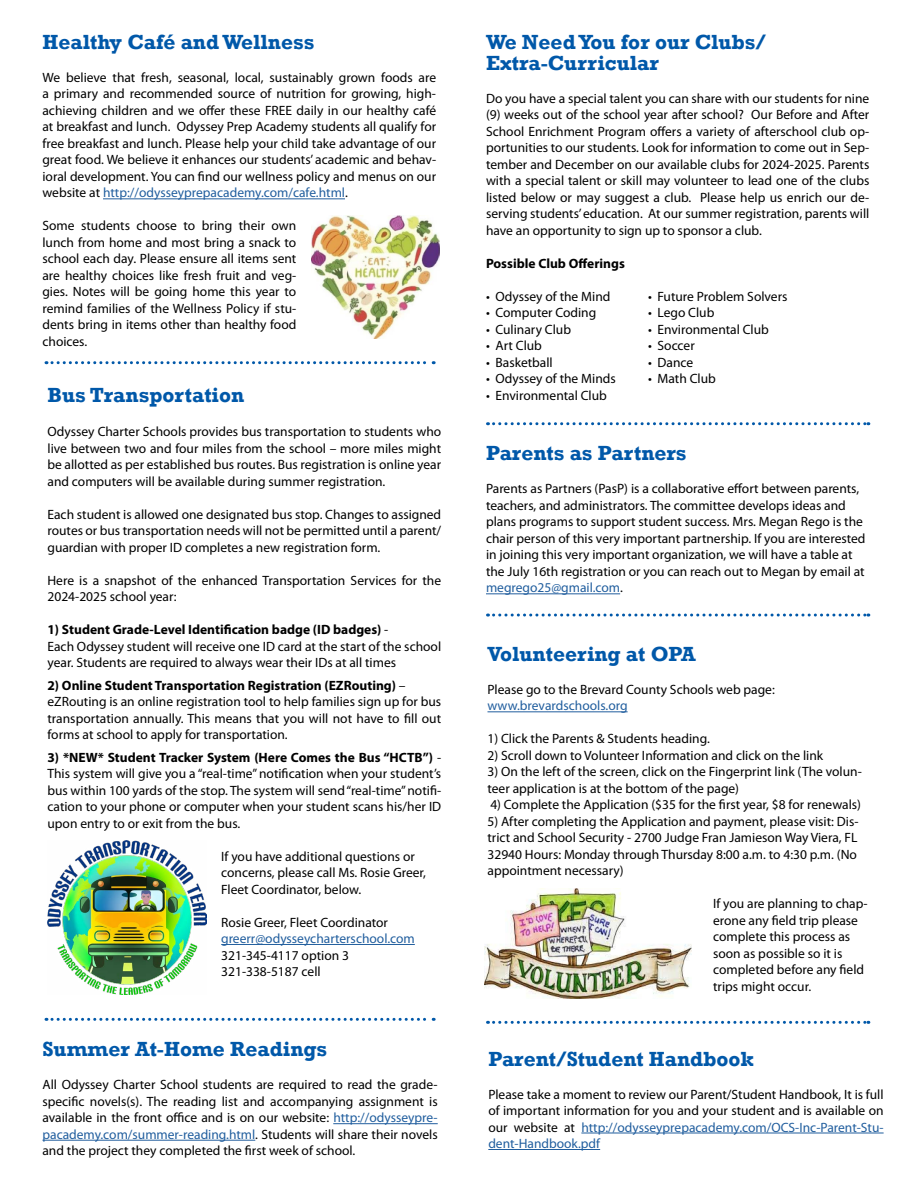
<style>
.page{position:relative;width:918px;height:1188px;background:#fff}
.page>*{position:absolute;margin:0;border:0;box-sizing:border-box;transform-origin:0 0}
.t1{font:700 21px/21px "Rockwell";color:#0058a9}
.t2{font:13.5px/16.5px "Myriad Pro";color:#000;text-align:justify}
.t3{font:13.5px "Myriad Pro";color:#215e9e}
.t4{font:700 13.5px "Myriad Pro";color:#000}
.s1{color:#215e9e}
.s2{font-weight:700}
</style>
<div class="page">
<hr style="left:103px;top:199px;width:242px;height:1px;background:#215e9e">
<svg style="left:46px;top:361px;width:388px;height:3px"></svg>
<svg style="left:46px;top:1018px;width:388px;height:3px"></svg>
<svg style="left:488px;top:422px;width:381px;height:3px"></svg>
<svg style="left:488px;top:614px;width:381px;height:3px"></svg>
<svg style="left:488px;top:1021px;width:381px;height:3px"></svg>
<img style="left:311px;top:216px;width:128px;height:123px">
<hr style="left:221px;top:944px;width:194px;height:1px;background:#215e9e">
<img style="left:48px;top:841px;width:158px;height:154px">
<hr style="left:333px;top:1123px;width:105px;height:1px;background:#215e9e">
<hr style="left:42px;top:1140px;width:213px;height:1px;background:#215e9e">
<hr style="left:486px;top:594px;width:134px;height:1px;background:#215e9e">
<hr style="left:488px;top:711px;width:140px;height:1px;background:#215e9e">
<img style="left:484px;top:889px;width:207px;height:110px">
<hr style="left:581px;top:1133px;width:303px;height:1px;background:#215e9e">
<hr style="left:488px;top:1149px;width:112px;height:1px;background:#215e9e">
<h1 class="t1" style="left:42px;top:31px;width:274px">Healthy Café and Wellness</h1>
<p class="t2" style="left:42px;top:69px;width:395px">We believe that fresh, seasonal, local, sustainably grown foods are a primary and recommended source of nutrition for growing, high&shy;achieving children and we offer these FREE daily in our healthy café at breakfast and lunch. Odyssey Prep Academy students all qualify for free breakfast and lunch. Please help your child take advantage of our great food. We believe it enhances our students’ academic and behav&shy;ioral development. You can find our wellness policy and menus on our website at <span class="s1">http://odysseyprepacademy.com/cafe.html</span>.</p>
<p class="t2" style="left:42px;top:218px;width:255px">Some students choose to bring their own lunch from home and most bring a snack to school each day. Please ensure all items sent are healthy choices like fresh fruit and veg&shy;gies. Notes will be going home this year to remind families of the Wellness Policy if stu&shy;dents bring in items other than healthy food choices.</p>
<h1 class="t1" style="left:48px;top:384px;width:198px">Bus Transportation</h1>
<p class="t2" style="left:48px;top:424px;width:395px">Odyssey Charter Schools provides bus transportation to students who live between two and four miles from the school – more miles might be allotted as per established bus routes. Bus registration is online year and computers will be available during summer registration.</p>
<p class="t2" style="left:48px;top:506px;width:395px">Each student is allowed one designated bus stop. Changes to assigned routes or bus transportation needs will not be permitted until a parent/ guardian with proper ID completes a new registration form.</p>
<p class="t2" style="left:48px;top:572px;width:395px">Here is a snapshot of the enhanced Transportation Services for the<br>2024-2025 school year:</p>
<p class="t2" style="left:48px;top:622px;width:395px;text-align:left"><span class="s2">1) Student Grade-Level Identification badge (ID badges)</span> -<br>Each Odyssey student will receive one ID card at the start of the school year. Students are required to always wear their IDs at all times</p>
<p class="t2" style="left:48px;top:677px;width:395px;text-align:left"><span class="s2">2) Online Student Transportation Registration (EZRouting)</span> – eZRouting is an online registration tool to help families sign up for bus transportation annually. This means that you will not have to fill out forms at school to apply for transportation.</p>
<p class="t2" style="left:48px;top:749px;width:395px"><span class="s2">3) *NEW* Student Tracker System (Here Comes the Bus “HCTB”)</span> - This system will give you a “real-time” notification when your student’s bus within 100 yards of the stop. The system will send “real-time” notifi&shy;cation to your phone or computer when your student scans his/her ID upon entry to or exit from the bus.</p>
<p class="t2" style="left:221px;top:848px;width:206px;text-align:left">If you have additional questions or concerns, please call Ms. Rosie Greer,<br>Fleet Coordinator, below.</p>
<p class="t2" style="left:221px;top:914px;width:168px">Rosie Greer, Fleet Coordinator</p>
<p class="t3" style="left:221px;top:931px;width:195px">greerr@odysseycharterschool.com</p>
<p class="t2" style="left:221px;top:947px;width:129px">321-345-4117 option 3<br>321-338-5187 cell</p>
<h1 class="t1" style="left:42px;top:1039px;width:286px">Summer At-Home Readings</h1>
<p class="t2" style="left:42px;top:1077px;width:397px">All Odyssey Charter School students are required to read the grade&shy;specific novels(s). The reading list and accompanying assignment is available in the front office and is on our website: <span class="s1">http://odysseypre&shy;pacademy.com/summer-reading.html</span>. Students will share their novels and the project they completed the first week of school.</p>
<h1 class="t1" style="left:486px;top:31px;width:282px">We Need You for our Clubs/<br>Extra-Curricular</h1>
<p class="t2" style="left:486px;top:90px;width:385px">Do you have a special talent you can share with our students for nine (9) weeks out of the school year after school? Our Before and After School Enrichment Program offers a variety of afterschool club op&shy;portunities to our students. Look for information to come out in Sep&shy;tember and December on our available clubs for 2024-2025. Parents with a special talent or skill may volunteer to lead one of the clubs listed below or may suggest a club. Please help us enrich our de&shy;serving students’ education. At our summer registration, parents will have an opportunity to sign up to sponsor a club.</p>
<p class="t4" style="left:486px;top:256px;width:140px">Possible Club Offerings</p>
<p class="t2" style="left:486px;top:288px;width:126px">• Odyssey of the Mind</p>
<p class="t2" style="left:648px;top:288px;width:141px">• Future Problem Solvers</p>
<p class="t2" style="left:486px;top:305px;width:112px">• Computer Coding</p>
<p class="t2" style="left:648px;top:305px;width:68px">• Lego Club</p>
<p class="t2" style="left:486px;top:321px;width:87px">• Culinary Club</p>
<p class="t2" style="left:648px;top:321px;width:122px">• Environmental Club</p>
<p class="t2" style="left:486px;top:338px;width:57px">• Art Club</p>
<p class="t2" style="left:648px;top:338px;width:48px">• Soccer</p>
<p class="t2" style="left:486px;top:354px;width:68px">• Basketball</p>
<p class="t2" style="left:648px;top:354px;width:47px">• Dance</p>
<p class="t2" style="left:486px;top:371px;width:131px">• Odyssey of the Minds</p>
<p class="t2" style="left:648px;top:371px;width:69px">• Math Club</p>
<p class="t2" style="left:486px;top:387px;width:122px">• Environmental Club</p>
<h1 class="t1" style="left:486px;top:443px;width:202px">Parents as Partners</h1>
<p class="t2" style="left:486px;top:481px;width:381px;text-align:left">Parents as Partners (PasP) is a collaborative effort between parents, teachers, and administrators. The committee develops ideas and plans programs to support student success. Mrs. Megan Rego is the chair person of this very important partnership. If you are interested in joining this very important organization, we will have a table at the July 16th registration or you can reach out to Megan by email at <span class="s1">megrego25@gmail.com</span>.</p>
<h1 class="t1" style="left:488px;top:643px;width:210px">Volunteering at OPA</h1>
<p class="t2" style="left:488px;top:681px;width:289px">Please go to the Brevard County Schools web page:</p>
<p class="t3" style="left:488px;top:699px;width:142px">www.brevardschools.org</p>
<p class="t2" style="left:488px;top:731px;width:224px">1) Click the Parents &amp; Students heading.</p>
<p class="t2" style="left:488px;top:747px;width:337px">2) Scroll down to Volunteer Information and click on the link</p>
<p class="t2" style="left:488px;top:764px;width:376px">3) On the left of the screen, click on the Fingerprint link (The volun&shy;teer application is at the bottom of the page)</p>
<p class="t2" style="left:490px;top:797px;width:372px">4) Complete the Application ($35 for the first year, $8 for renewals)</p>
<p class="t2" style="left:488px;top:813px;width:373px">5) After completing the Application and payment, please visit: Dis&shy;trict and School Security - 2700 Judge Fran Jamieson Way Viera, FL 32940 Hours: Monday through Thursday 8:00 a.m. to 4:30 p.m. (No appointment necessary)</p>
<p class="t2" style="left:713px;top:896px;width:156px;text-align:left">If you are planning to chap&shy;erone any field trip please complete this process as soon as possible so it is completed before any field trips might occur.</p>
<h1 class="t1" style="left:488px;top:1048px;width:267px">Parent/Student Handbook</h1>
<p class="t2" style="left:488px;top:1086px;width:397px">Please take a moment to review our Parent/Student Handbook, It is full of important information for you and your student and is available on our website at <span class="s1">http://odysseyprepacademy.com/OCS-Inc-Parent-Stu&shy;dent-Handbook.pdf</span></p>
</div>
